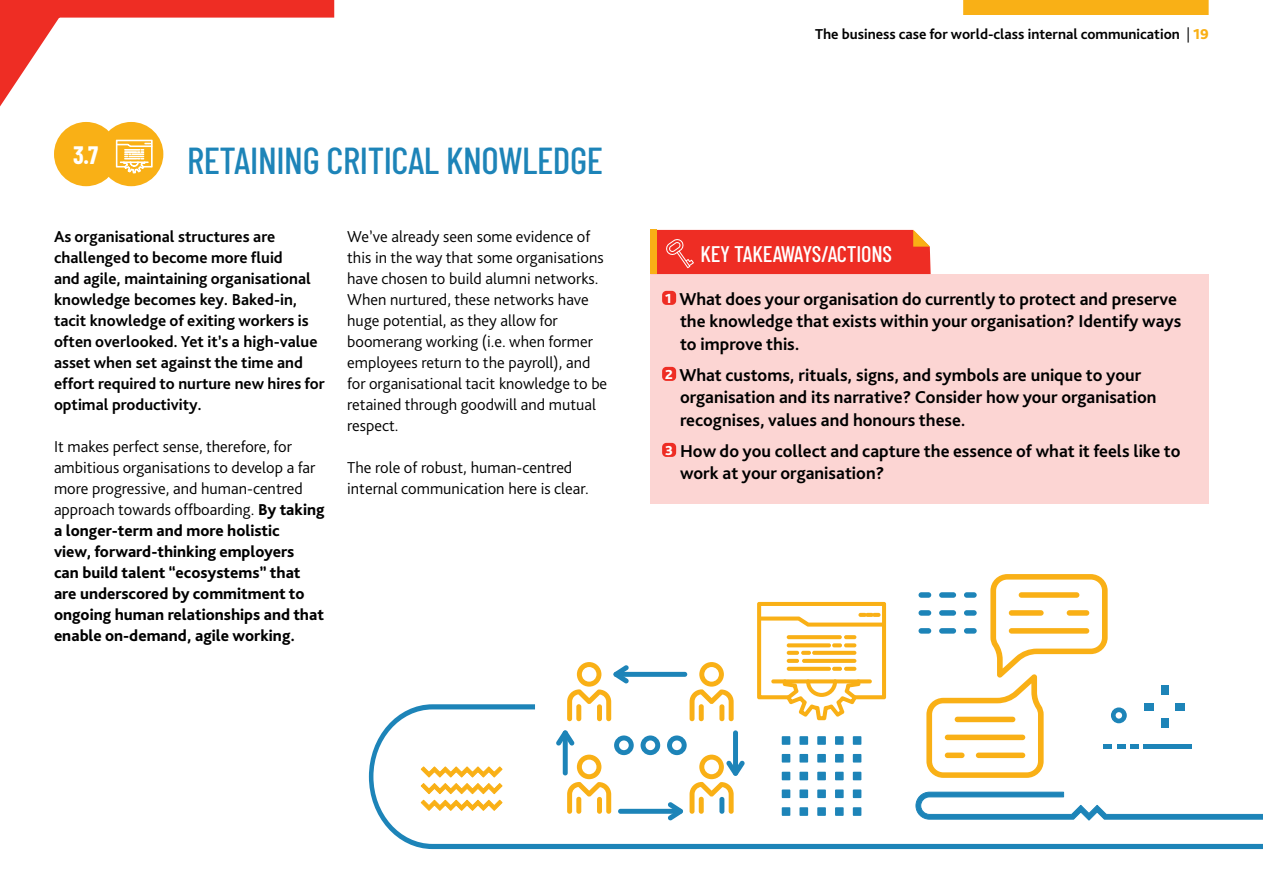
<style>
.page{position:relative;width:1263px;height:893px;background:#fff}
.page>*{position:absolute;margin:0;border:0;box-sizing:border-box;transform-origin:0 0}
.t1{font:500 37.5px "Barlow Condensed";letter-spacing:-.01em;color:#1d84b8}
.t2{font:700 24.6px "Barlow Condensed";color:#fff}
.t3{font:500 22.5px "Barlow Condensed";letter-spacing:-.01em;color:#fff}
.t4{font:700 18px/22.5px "Bliss Pro";color:#000}
.t5{font:300 16.5px/21px "Bliss Pro";color:#000}
.t6{font:800 16.5px/21px "Bliss Pro";color:#000}
.t7{font:700 16.5px/21px "Bliss Pro";color:#000}
.t8{font:700 15px "Bliss Pro";color:#000}
.s1{font-weight:300}
.s2{font-weight:800;color:#f9b016}
.s3{font-weight:800;font-size:13.65px;color:#fff}
</style>
<div class="page">
<div style="left:963px;top:0;width:245px;height:15px;background:#f9b016"></div>
<svg style="left:0;top:0;width:335px;height:185px"></svg>
<div style="left:54px;top:122px;width:64px;height:64px;background:#f9b016;border-radius:50%"></div>
<div style="left:99px;top:122px;width:64px;height:64px;background:#f9b016;border-radius:50%"></div>
<div style="left:651px;top:274px;width:558px;height:230px;background:#fcd5d3"></div>
<div style="left:651px;top:230px;width:280px;height:44px;background:#ee2d24"></div>
<div style="left:662px;top:291px;width:14px;height:14px;background:#ee2d24;border-radius:4px"></div>
<div style="left:662px;top:367px;width:14px;height:14px;background:#ee2d24;border-radius:4px"></div>
<div style="left:662px;top:443px;width:14px;height:14px;background:#ee2d24;border-radius:4px"></div>
<svg style="left:689px;top:662px;width:45px;height:42px"></svg>
<div style="left:613px;top:672px;width:74px;height:5px;background:#1d84b8;border-radius:2px"></div>
<svg style="left:567px;top:662px;width:62px;height:42px"></svg>
<div style="left:918px;top:592px;width:13px;height:6px;background:#1d84b8;border-radius:3px"></div>
<div style="left:918px;top:610px;width:13px;height:6px;background:#1d84b8;border-radius:3px"></div>
<div style="left:918px;top:628px;width:13px;height:6px;background:#1d84b8;border-radius:3px"></div>
<svg style="left:369px;top:704px;width:894px;height:145px"></svg>
<svg style="left:421px;top:766px;width:82px;height:28px"></svg>
<svg style="left:421px;top:800px;width:82px;height:11px"></svg>
<svg style="left:782px;top:736px;width:8px;height:9px"></svg>
<div style="left:799px;top:736px;width:9px;height:9px;background:#1d84b8;border:2px solid #1d84b8"></div>
<div style="left:817px;top:736px;width:9px;height:9px;background:#1d84b8;border:2px solid #1d84b8"></div>
<div style="left:835px;top:736px;width:9px;height:9px;background:#1d84b8;border:2px solid #1d84b8"></div>
<div style="left:782px;top:754px;width:8px;height:8px;background:#1d84b8"></div>
<div style="left:799px;top:754px;width:9px;height:8px;background:#1d84b8;border:2px solid #1d84b8"></div>
<svg style="left:817px;top:754px;width:9px;height:8px"></svg>
<div style="left:835px;top:754px;width:9px;height:8px;background:#1d84b8;border:2px solid #1d84b8"></div>
<div style="left:782px;top:772px;width:8px;height:8px;background:#1d84b8"></div>
<div style="left:799px;top:772px;width:9px;height:8px;background:#1d84b8;border:2px solid #1d84b8"></div>
<svg style="left:817px;top:772px;width:9px;height:8px"></svg>
<div style="left:835px;top:772px;width:9px;height:8px;background:#1d84b8;border:2px solid #1d84b8"></div>
<div style="left:782px;top:789px;width:8px;height:9px;background:#1d84b8;border:2px solid #1d84b8"></div>
<div style="left:799px;top:789px;width:9px;height:9px;background:#1d84b8;border:2px solid #1d84b8"></div>
<div style="left:817px;top:789px;width:9px;height:9px;background:#1d84b8;border:2px solid #1d84b8"></div>
<div style="left:835px;top:789px;width:9px;height:9px;background:#1d84b8;border:2px solid #1d84b8"></div>
<svg style="left:782px;top:807px;width:8px;height:9px"></svg>
<div style="left:799px;top:807px;width:9px;height:9px;background:#1d84b8;border:2px solid #1d84b8"></div>
<div style="left:817px;top:807px;width:9px;height:9px;background:#1d84b8;border:2px solid #1d84b8"></div>
<div style="left:835px;top:807px;width:9px;height:9px;background:#1d84b8;border:2px solid #1d84b8"></div>
<svg style="left:853px;top:736px;width:8px;height:9px"></svg>
<div style="left:853px;top:754px;width:8px;height:8px;background:#1d84b8"></div>
<div style="left:853px;top:772px;width:8px;height:8px;background:#1d84b8"></div>
<div style="left:853px;top:789px;width:8px;height:9px;background:#1d84b8;border:2px solid #1d84b8"></div>
<svg style="left:853px;top:807px;width:8px;height:9px"></svg>
<div style="left:1143px;top:744px;width:49px;height:5px;background:#1d84b8"></div>
<div style="left:1130px;top:744px;width:8px;height:5px;background:#1d84b8"></div>
<svg style="left:926px;top:574px;width:201px;height:204px"></svg>
<div style="left:1176px;top:703px;width:9px;height:7px;background:#1d84b8"></div>
<div style="left:1144px;top:703px;width:9px;height:7px;background:#1d84b8"></div>
<div style="left:1162px;top:719px;width:7px;height:9px;background:#1d84b8"></div>
<div style="left:1162px;top:685px;width:7px;height:9px;background:#1d84b8"></div>
<svg style="left:915px;top:792px;width:348px;height:29px"></svg>
<svg style="left:756px;top:601px;width:131px;height:120px"></svg>
<div style="left:832px;top:667px;width:10px;height:4px;border:2px solid #f9b016"></div>
<svg style="left:116px;top:140px;width:37px;height:40px"></svg>
<h2 class="t2" style="left:73px;top:138px;width:26px">3.7</h2>
<h1 class="t1" style="left:187px;top:133px;width:417px">RETAINING CRITICAL KNOWLEDGE</h1>
<p class="t7" style="left:54px;top:226px;width:272px">As organisational structures are challenged to become more fluid<br>and agile, maintaining organisational knowledge becomes key. Baked-in, tacit knowledge of exiting workers is often overlooked. Yet it’s a high-value asset when set against the time and effort required to nurture new hires for optimal productivity.</p>
<p class="t6" style="left:54px;top:436px;width:272px"><span class="s1">It makes perfect sense, therefore, for ambitious organisations to develop a far more progressive, and human-centred approach towards offboarding.</span> By taking a longer-term and more holistic<br>view, forward-thinking employers<br>can build talent “ecosystems” that are underscored by commitment to ongoing human relationships and that enable on-demand, agile working.</p>
<p class="t5" style="left:347px;top:226px;width:261px">We’ve already seen some evidence of this in the way that some organisations have chosen to build alumni networks.<br>When nurtured, these networks have huge potential, as they allow for boomerang working (i.e. when former employees return to the payroll), and for organisational tacit knowledge to be retained through goodwill and mutual respect.</p>
<p class="t5" style="left:347px;top:457px;width:243px">The role of robust, human-centred internal communication here is clear.</p>
<p class="t8" style="left:815px;top:25px;width:395px">The business case for world-class internal communication <span class="s1">|</span> <span class="s2">19</span></p>
<h3 class="t3" style="left:700px;top:238px;width:193px">KEY TAKEAWAYS/ACTIONS</h3>
<p class="t4" style="left:680px;top:288px;width:503px;text-indent:-15px"><span class="s3">1</span> What does your organisation do currently to protect and preserve the knowledge that exists within your organisation? Identify ways to improve this.</p>
<p class="t4" style="left:680px;top:364px;width:478px;text-indent:-15px"><span class="s3">2</span> What customs, rituals, signs, and symbols are unique to your organisation and its narrative? Consider how your organisation recognises, values and honours these.</p>
<p class="t4" style="left:680px;top:440px;width:502px;text-indent:-15px"><span class="s3">3</span> How do you collect and capture the essence of what it feels like to work at your organisation?</p>
</div>
